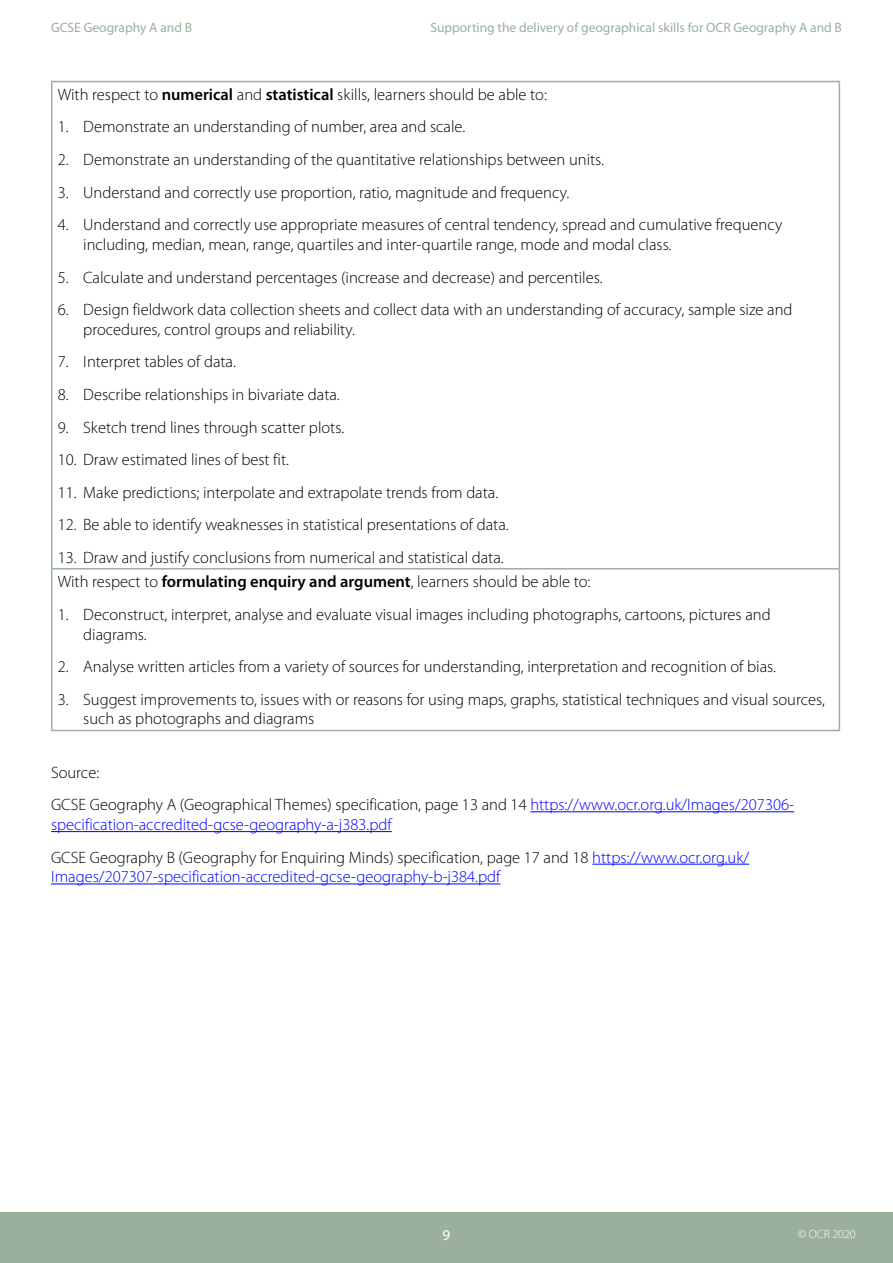
<style>
.page{position:relative;width:893px;height:1263px;background:#fff}
.page>*{position:absolute;margin:0;border:0;box-sizing:border-box;transform-origin:0 0}
.Body{font:300 16.5px/19.8px "Myriad Pro";color:#000}
.Body-2{font:300 16.5px/19.8px "Myriad Pro";color:#00f}
.t1{font:15px "Myriad Pro";color:#fff}
.t2{font:13.5px "Myriad Pro";color:#9bb09c}
.t3{font:300 12px "Myriad Pro";color:#fff}
.s1{font-weight:600}
.s2{color:#000}
</style>
<div class="page">
<div style="left:0;top:1212px;width:893px;height:51px;background:#9bb09c"></div>
<hr style="left:530px;top:811px;width:264px;height:1px;background:#00f">
<hr style="left:51px;top:831px;width:341px;height:1px;background:#00f">
<hr style="left:592px;top:864px;width:157px;height:1px;background:#00f">
<hr style="left:51px;top:883px;width:450px;height:1px;background:#00f">
<hr style="left:51px;top:81px;width:396px;height:1px;background:#9bb09c">
<hr style="left:51px;top:82px;width:2px;height:486px;background:#9bb09c">
<hr style="left:447px;top:81px;width:393px;height:1px;background:#9bb09c">
<hr style="left:51px;top:568px;width:396px;height:1px;background:#9bb09c">
<hr style="left:51px;top:569px;width:2px;height:161px;background:#9bb09c">
<hr style="left:447px;top:568px;width:393px;height:1px;background:#9bb09c">
<hr style="left:51px;top:730px;width:396px;height:1px;background:#9bb09c">
<hr style="left:447px;top:730px;width:393px;height:1px;background:#9bb09c">
<hr style="left:839px;top:82px;width:1px;height:486px;background:#9bb09c">
<hr style="left:839px;top:569px;width:1px;height:161px;background:#9bb09c">
<p class="t2" style="left:51px;top:19px;width:143px">GCSE Geography A and B</p>
<p class="t2" style="left:430px;top:19px;width:413px">Supporting the delivery of geographical skills for OCR Geography A and B</p>
<h3 class="Body" style="left:58px;top:85px;width:491px">With respect to <span class="s1">numerical</span> and <span class="s1">statistical</span> skills, learners should be able to:</h3>
<h3 class="Body" style="left:58px;top:117px;width:409px">1. Demonstrate an understanding of number, area and scale.</h3>
<h3 class="Body" style="left:58px;top:150px;width:548px">2. Demonstrate an understanding of the quantitative relationships between units.</h3>
<h3 class="Body" style="left:58px;top:182px;width:513px">3. Understand and correctly use proportion, ratio, magnitude and frequency.</h3>
<h3 class="Body" style="left:83px;top:215px;width:701px;text-indent:-26px">4. Understand and correctly use appropriate measures of central tendency, spread and cumulative frequency including, median, mean, range, quartiles and inter-quartile range, mode and modal class.</h3>
<h3 class="Body" style="left:58px;top:267px;width:546px">5. Calculate and understand percentages (increase and decrease) and percentiles.</h3>
<h3 class="Body" style="left:83px;top:300px;width:711px;text-indent:-26px">6. Design fieldwork data collection sheets and collect data with an understanding of accuracy, sample size and procedures, control groups and reliability.</h3>
<h3 class="Body" style="left:58px;top:352px;width:180px">7. Interpret tables of data.</h3>
<h3 class="Body" style="left:58px;top:385px;width:283px">8. Describe relationships in bivariate data.</h3>
<h3 class="Body" style="left:58px;top:417px;width:288px">9. Sketch trend lines through scatter plots.</h3>
<h3 class="Body" style="left:58px;top:450px;width:233px">10. Draw estimated lines of best fit.</h3>
<h3 class="Body" style="left:58px;top:483px;width:442px">11. Make predictions; interpolate and extrapolate trends from data.</h3>
<h3 class="Body" style="left:58px;top:515px;width:452px">12. Be able to identify weaknesses in statistical presentations of data.</h3>
<h3 class="Body" style="left:58px;top:548px;width:447px">13. Draw and justify conclusions from numerical and statistical data.</h3>
<h3 class="Body" style="left:58px;top:572px;width:534px">With respect to <span class="s1">formulating enquiry and argument</span>, learners should be able to:</h3>
<h3 class="Body" style="left:83px;top:605px;width:689px;text-indent:-26px">1. Deconstruct, interpret, analyse and evaluate visual images including photographs, cartoons, pictures and diagrams.</h3>
<h3 class="Body" style="left:58px;top:657px;width:720px">2. Analyse written articles from a variety of sources for understanding, interpretation and recognition of bias.</h3>
<h3 class="Body" style="left:83px;top:689px;width:743px;text-indent:-26px">3. Suggest improvements to, issues with or reasons for using maps, graphs, statistical techniques and visual sources, such as photographs and diagrams</h3>
<h3 class="Body" style="left:51px;top:762px;width:50px">Source:</h3>
<h3 class="Body-2" style="left:51px;top:795px;width:745px"><span class="s2">GCSE Geography A (Geographical Themes) specification, page 13 and 14</span> https://www.ocr.org.uk/Images/207306- specification-accredited-gcse-geography-a-j383.pdf</h3>
<h3 class="Body-2" style="left:51px;top:847px;width:700px"><span class="s2">GCSE Geography B (Geography for Enquiring Minds) specification, page 17 and 18</span> https://www.ocr.org.uk/<br>Images/207307-specification-accredited-gcse-geography-b-j384.pdf</h3>
<p class="t1" style="left:443px;top:1226px;width:9px">9</p>
<p class="t3" style="left:798px;top:1228px;width:59px">© OCR 2020</p>
</div>
